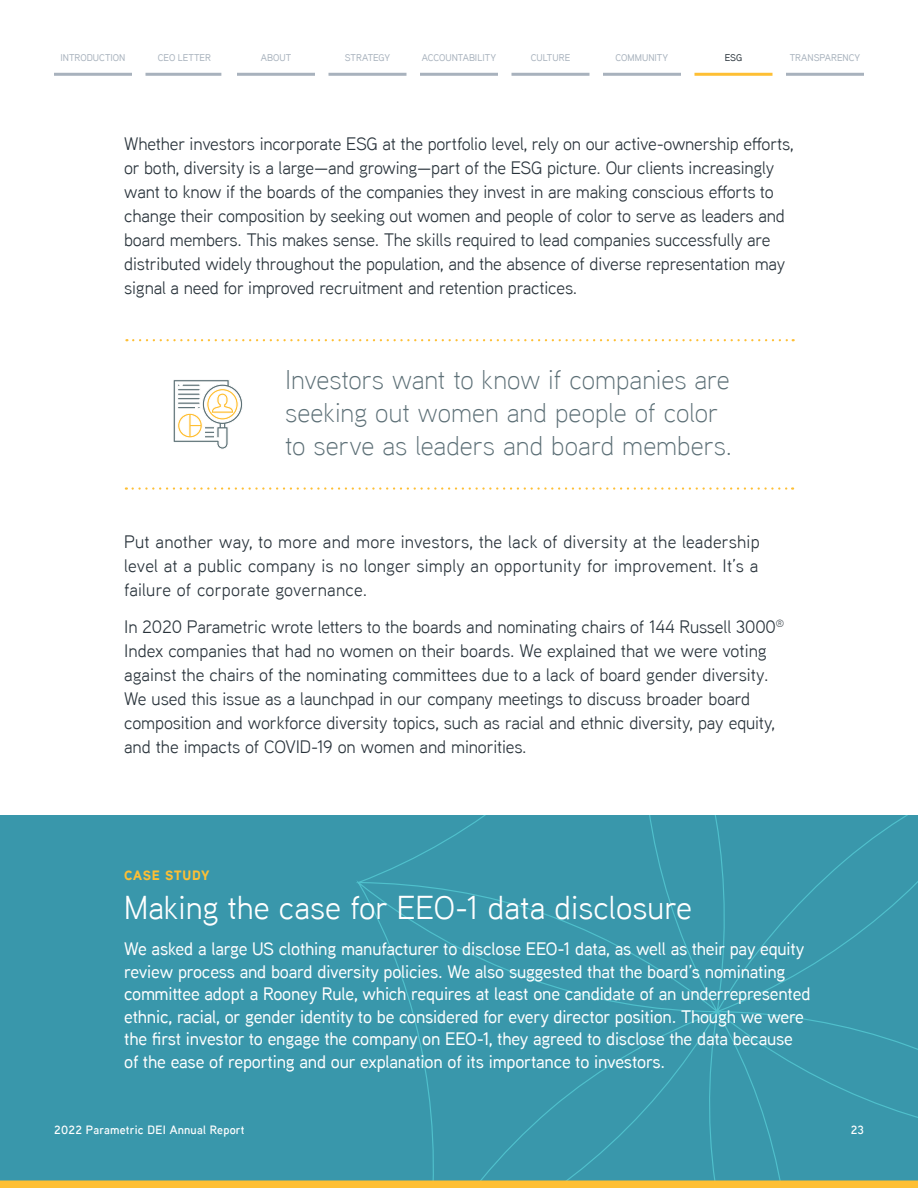
<style>
.page{position:relative;width:918px;height:1188px;background:#fff}
.page>*{position:absolute;margin:0;border:0;box-sizing:border-box;transform-origin:0 0}
.t1{font:33px "Aaux Next";color:#fff}
.t2{font:300 27px/33px "Aaux Next";color:#5c6f76}
.t3{font:18px/24px "Aaux Next";letter-spacing:-.01em;color:#29333b}
.t4{font:500 18px/22.5px "Aaux Next";letter-spacing:-.01em;color:#fff}
.t5{font:900 13.5px "Aaux Next";letter-spacing:.05em;color:#febf34}
.t6{font:600 12px "Aaux Next";letter-spacing:.02em;color:#fff}
.t7{font:500 9.75px "Aaux Next";color:#a8b2bd}
.t8{font:500 9.75px "Aaux Next";color:#29333b}
</style>
<div class="page">
<div style="left:0;top:815px;width:918px;height:373px;background:#3997ab"></div>
<svg style="left:413px;top:1016px;width:303px;height:164px"></svg>
<svg style="left:356px;top:815px;width:290px;height:201px"></svg>
<svg style="left:711px;top:1018px;width:207px;height:127px"></svg>
<svg style="left:646px;top:815px;width:272px;height:203px"></svg>
<div style="left:0;top:1180px;width:918px;height:8px;background:#febf34"></div>
<svg style="left:133px;top:339px;width:661px;height:2px"></svg>
<svg style="left:133px;top:487px;width:660px;height:3px"></svg>
<svg style="left:173px;top:380px;width:70px;height:69px"></svg>
<hr style="left:54px;top:73px;width:78px;height:3px;background:#a8b2bd">
<hr style="left:146px;top:73px;width:75px;height:3px;background:#a8b2bd">
<hr style="left:237px;top:73px;width:78px;height:3px;background:#a8b2bd">
<hr style="left:328px;top:73px;width:78px;height:3px;background:#a8b2bd">
<hr style="left:420px;top:73px;width:78px;height:3px;background:#a8b2bd">
<hr style="left:512px;top:73px;width:78px;height:3px;background:#a8b2bd">
<hr style="left:603px;top:73px;width:78px;height:3px;background:#a8b2bd">
<hr style="left:694px;top:73px;width:78px;height:3px;background:#febf34">
<hr style="left:786px;top:73px;width:78px;height:3px;background:#a8b2bd">
<p class="t7" style="left:61px;top:51px;width:66px">INTRODUCTION</p>
<p class="t7" style="left:158px;top:51px;width:55px">CEO LETTER</p>
<p class="t7" style="left:261px;top:51px;width:32px">ABOUT</p>
<p class="t7" style="left:345px;top:51px;width:47px">STRATEGY</p>
<p class="t7" style="left:422px;top:51px;width:76px">ACCOUNTABILITY</p>
<p class="t7" style="left:531px;top:51px;width:41px">CULTURE</p>
<p class="t7" style="left:616px;top:51px;width:54px">COMMUNITY</p>
<p class="t8" style="left:725px;top:51px;width:19px">ESG</p>
<p class="t7" style="left:790px;top:51px;width:72px">TRANSPARENCY</p>
<p class="t3" style="left:124px;top:131px;width:671px">Whether investors incorporate ESG at the portfolio level, rely on our active-ownership efforts, or both, diversity is a large—and growing—part of the ESG picture. Our clients increasingly want to know if the boards of the companies they invest in are making conscious efforts to change their composition by seeking out women and people of color to serve as leaders and board members. This makes sense. The skills required to lead companies successfully are distributed widely throughout the population, and the absence of diverse representation may signal a need for improved recruitment and retention practices.</p>
<h2 class="t2" style="left:285px;top:362px;width:448px">Investors want to know if companies are seeking out women and people of color to serve as leaders and board members.</h2>
<p class="t3" style="left:124px;top:529px;width:637px;text-align:justify">Put another way, to more and more investors, the lack of diversity at the leadership level at a public company is no longer simply an opportunity for improvement. It’s a failure of corporate governance.</p>
<p class="t3" style="left:124px;top:614px;width:661px">In 2020 Parametric wrote letters to the boards and nominating chairs of 144 Russell 3000<sup>® </sup>Index companies that had no women on their boards. We explained that we were voting against the chairs of the nominating committees due to a lack of board gender diversity.<br>We used this issue as a launchpad in our company meetings to discuss broader board composition and workforce diversity topics, such as racial and ethnic diversity, pay equity, and the impacts of COVID-19 on women and minorities.</p>
<p class="t5" style="left:124px;top:866px;width:87px">CASE STUDY</p>
<h1 class="t1" style="left:124px;top:886px;width:569px">Making the case for EEO-1 data disclosure</h1>
<p class="t4" style="left:124px;top:937px;width:688px">We asked a large US clothing manufacturer to disclose EEO-1 data, as well as their pay equity review process and board diversity policies. We also suggested that the board’s nominating committee adopt a Rooney Rule, which requires at least one candidate of an underrepresented ethnic, racial, or gender identity to be considered for every director position. Though we were the first investor to engage the company on EEO-1, they agreed to disclose the data because of the ease of reporting and our explanation of its importance to investors.</p>
<p class="t6" style="left:54px;top:1121px;width:192px">2022 Parametric DEI Annual Report</p>
<p class="t6" style="left:851px;top:1122px;width:15px">23</p>
</div>
